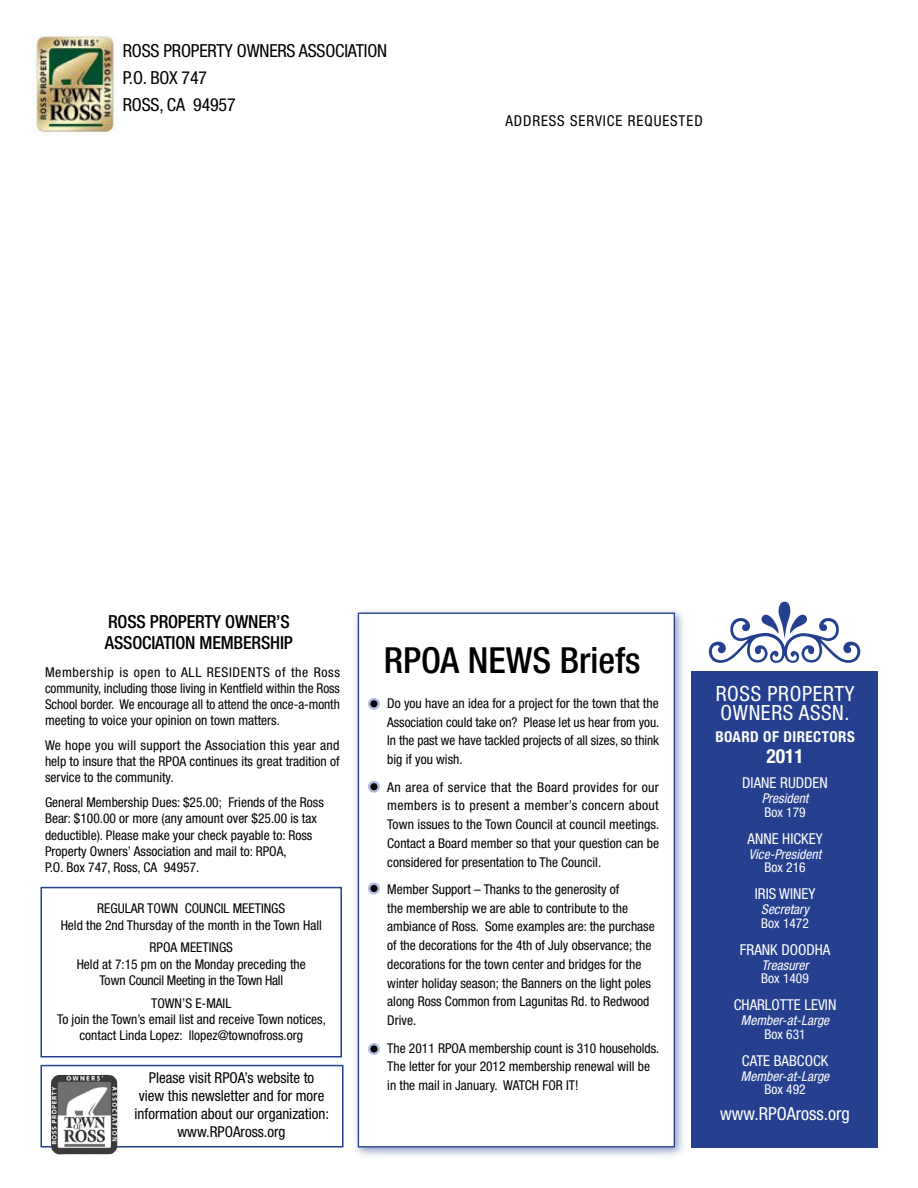
<style>
.page{position:relative;width:918px;height:1188px;background:#fff}
.page>*{position:absolute;margin:0;border:0;box-sizing:border-box;transform-origin:0 0}
.t1{font:500 condensed 36px "Helvetica Neue";color:#000}
.t2{font:condensed 21px/19.2px "Helvetica Neue";letter-spacing:.03em;color:#fff}
.t3{font:700 condensed 19.5px "Helvetica Neue";color:#fff}
.t4{font:condensed 18px/27px "Helvetica Neue";letter-spacing:-.01em;color:#000}
.t5{font:500 condensed 18px/21px "Helvetica Neue";letter-spacing:-.01em;color:#000}
.t6{font:condensed 18px "Helvetica Neue";color:#fff}
.t7{font:condensed 15px/18px "Helvetica Neue";color:#000;text-align:center}
.t8{font:condensed 15px "Helvetica Neue";color:#fff}
.t9{font:700 condensed 15px "Helvetica Neue";letter-spacing:.03em;color:#fff}
.t10{font:condensed 13.5px/18.8px "Helvetica Neue";color:#000}
.t11{font:italic condensed 13.5px "Helvetica Neue";color:#fff}
.t12{font:condensed 13.5px "Helvetica Neue";color:#fff}
.t13{font:condensed 13.5px "Helvetica Neue";letter-spacing:-.02em;color:#000}
</style>
<div class="page">
<div style="left:40px;top:887px;width:302px;height:171px;border:2px solid #24408f"></div>
<div style="left:40px;top:1065px;width:304px;height:83px;border:2px solid #24408f"></div>
<svg style="left:709px;top:602px;width:151px;height:61px"></svg>
<div style="left:352px;top:606px;width:334px;height:553px;background:#24408f;opacity:.5"></div>
<div style="left:358px;top:613px;width:316px;height:534px;background:#fff"></div>
<div style="left:358px;top:613px;width:317px;height:534px;border:1px solid #24408f"></div>
<div style="left:691px;top:671px;width:187px;height:477px;background:#24408f"></div>
<img style="left:51px;top:1075px;width:66px;height:80px">
<img style="left:32px;top:35px;width:86px;height:101px">
<svg style="left:368px;top:698px;width:12px;height:12px"></svg>
<div style="left:370px;top:700px;width:8px;height:7px;background:#000;border-radius:50%"></div>
<svg style="left:368px;top:781px;width:12px;height:12px"></svg>
<div style="left:370px;top:783px;width:8px;height:7px;background:#000;border-radius:50%"></div>
<div style="left:368px;top:883px;width:12px;height:11px;background:#b1bbdf;border-radius:50%"></div>
<div style="left:370px;top:885px;width:8px;height:7px;background:#000;border-radius:50%"></div>
<svg style="left:368px;top:1043px;width:12px;height:12px"></svg>
<div style="left:370px;top:1045px;width:8px;height:8px;background:#000;border-radius:50%"></div>
<h3 class="t4" style="left:123px;top:37px;width:19px">Ross</h3>
<h3 class="t4" style="left:163px;top:37px;width:19px">Propert</h3>
<h3 class="t4" style="left:225px;top:37px;width:33px">y Owners</h3>
<h3 class="t4" style="left:299px;top:37px;width:18px">Association</h3>
<h3 class="t4" style="left:123px;top:64px;width:114px">P.O. Box 747<br>Ross , CA 94957</h3>
<p class="t7" style="left:506px;top:112px;width:10px">address</p>
<p class="t7" style="left:570px;top:112px;width:40px">service</p>
<p class="t7" style="left:628px;top:112px;width:44px">requested</p>
<h3 class="t5" style="left:105px;top:611px;width:189px">ROSS PROPERTY OWNER’S<br>ASSOCIATION MEMBERSHIP</h3>
<p class="t10" style="left:45px;top:664px;width:296px;line-height:16.2px;text-align:justify">Membership is open to ALL RESIDENTS of the Ross community, including those living in Kentfield within the Ross School border. We encourage all to attend the once-a-month meeting to voice your opinion on town matters.</p>
<p class="t10" style="left:45px;top:737px;width:296px;line-height:16.2px;text-align:justify">We hope you will support the Association this year and help to insure that the RPOA continues its great tradition of service to the community.</p>
<p class="t10" style="left:45px;top:794px;width:280px;line-height:16.2px">General Membership Dues: $25.00; Friends of the Ross Bear: $100.00 or more (any amount over $25.00 is tax deductible). Please make your check payable to: Ross Property Owners’ Association and mail to: RPOA,<br>P.O. Box 747, Ross, CA 94957.</p>
<p class="t10" style="left:61px;top:900px;width:263px;line-height:16.2px;text-indent:211px">gs<br>Held the 2nd Thursday of the month in the Town Hall</p>
<p class="t10" style="left:150px;top:938px;width:47px">RPOA Meetin</p>
<p class="t10" style="left:219px;top:938px;width:14px">gs</p>
<p class="t10" style="left:77px;top:954px;width:231px">Held at 7:15 pm on the Monday preceding the</p>
<p class="t13" style="left:99px;top:972px;width:185px">Town Council Meeting in the Town Hall</p>
<p class="t10" style="left:151px;top:994px;width:16px">Town</p>
<p class="t10" style="left:182px;top:994px;width:32px">’s e-mail</p>
<p class="t10" style="left:57px;top:1010px;width:270px">To join the Town’s email list and receive Town notices,</p>
<p class="t10" style="left:80px;top:1026px;width:225px">contact Linda Lopez: llopez@townofross.org</p>
<p class="t7" style="left:135px;top:1069px;width:196px">Please visit RPOA’s website to view this newsletter and for more information about our organization: www.RPOAross.org</p>
<p class="t10" style="left:97px;top:899px;width:66px">Regular Town</p>
<p class="t10" style="left:185px;top:899px;width:29px">Council</p>
<p class="t10" style="left:233px;top:899px;width:16px">Meetin</p>
<h1 class="t1" style="left:384px;top:639px;width:258px">RPOA NEWS Briefs</h1>
<p class="t10" style="left:387px;top:694px;width:274px;text-align:justify">Do you have an idea for a project for the town that the Association could take on? Please let us hear from you.<br>In the past we have tackled projects of all sizes, so think big if you wish.</p>
<p class="t10" style="left:387px;top:777px;width:274px;text-align:justify">An area of service that the Board provides for our members is to present a member’s concern about Town issues to the Town Council at council meetings.<br>Contact a Board member so that your question can be considered for presentation to The Council.</p>
<p class="t10" style="left:387px;top:880px;width:269px">Member Support – Thanks to the generosity of<br>the membership we are able to contribute to the ambiance of Ross. Some examples are: the purchase of the decorations for the 4th of July observance; the decorations for the town center and bridges for the winter holiday season; the Banners on the light poles along Ross Common from Lagunitas Rd. to Redwood Drive.</p>
<p class="t10" style="left:387px;top:1038px;width:274px">The 2011 RPOA membership count is 310 households.<br>The letter for your 2012 membership renewal will be in the mail in January. WATCH FOR IT!</p>
<h2 class="t2" style="left:716px;top:683px;width:140px">ROSS PROPERTY<br>OWNERS ASSN.</h2>
<p class="t9" style="left:715px;top:728px;width:141px">BOARD OF DIRECTORS</p>
<h3 class="t3" style="left:766px;top:744px;width:39px">2011</h3>
<p class="t8" style="left:742px;top:774px;width:16px">Diane</p>
<p class="t8" style="left:780px;top:774px;width:25px">Rudden</p>
<p class="t11" style="left:762px;top:791px;width:48px">President</p>
<p class="t12" style="left:765px;top:804px;width:43px">Box 179</p>
<p class="t8" style="left:748px;top:830px;width:16px">Anne</p>
<p class="t8" style="left:782px;top:830px;width:42px">Hickey</p>
<p class="t11" style="left:749px;top:846px;width:74px">Vice-President</p>
<p class="t12" style="left:765px;top:860px;width:43px">Box 216</p>
<p class="t8" style="left:755px;top:885px;width:62px">Iris Winey</p>
<p class="t11" style="left:761px;top:902px;width:49px">Secretary</p>
<p class="t12" style="left:761px;top:915px;width:49px">Box 1472</p>
<p class="t8" style="left:740px;top:941px;width:59px">Frank Doodha</p>
<p class="t11" style="left:762px;top:957px;width:48px">Treasurer</p>
<p class="t12" style="left:761px;top:971px;width:49px">Box 1409</p>
<p class="t8" style="left:734px;top:996px;width:17px">Charlotte</p>
<p class="t8" style="left:804px;top:996px;width:27px">Levin</p>
<p class="t11" style="left:741px;top:1013px;width:90px">Member-at-Large</p>
<p class="t12" style="left:765px;top:1026px;width:43px">Box 631</p>
<p class="t8" style="left:742px;top:1052px;width:49px">Cate Babcoc</p>
<p class="t8" style="left:821px;top:1052px;width:9px">k</p>
<p class="t11" style="left:741px;top:1068px;width:90px">Member-at-Large</p>
<p class="t12" style="left:765px;top:1082px;width:43px">Box 492</p>
<h3 class="t6" style="left:720px;top:1103px;width:131px">www.RPOAross.org</h3>
</div>
